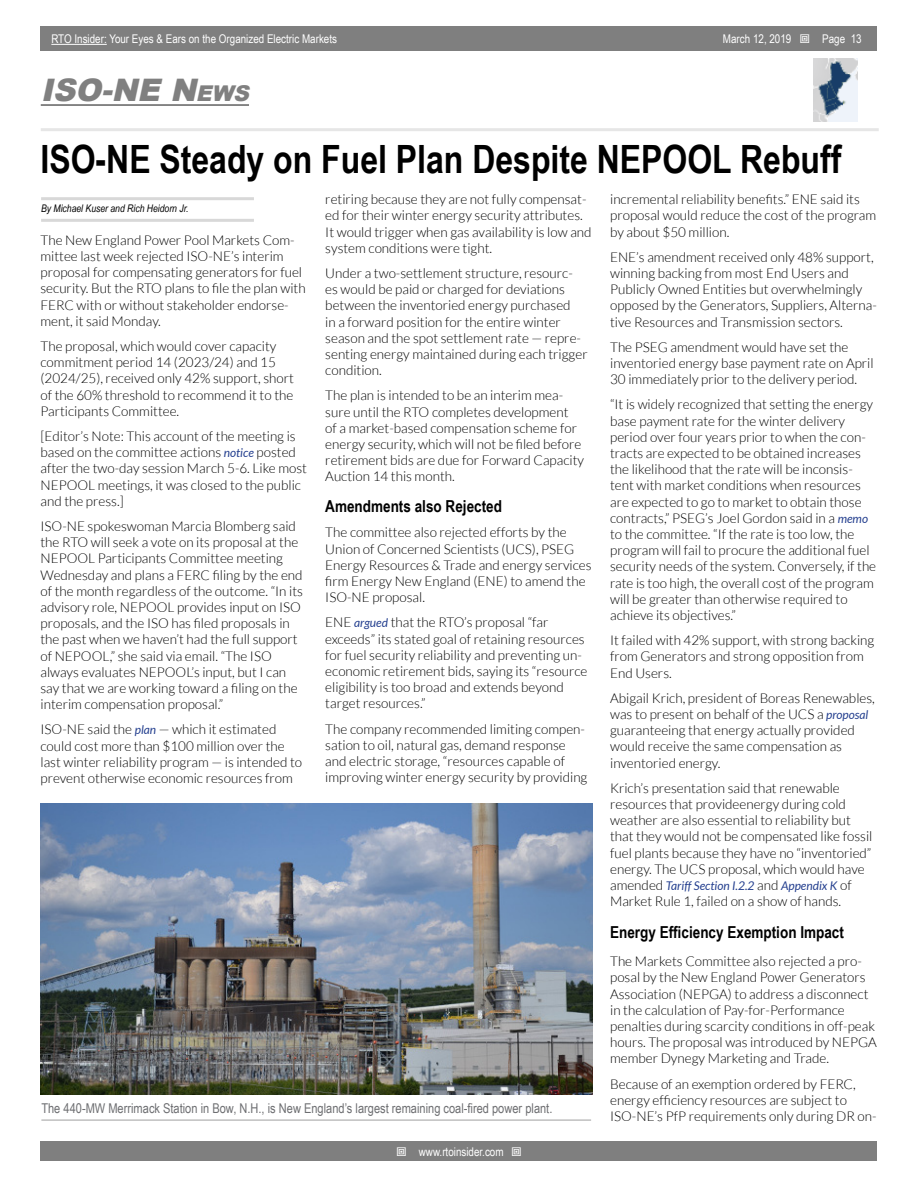
<style>
.page{position:relative;width:918px;height:1188px;background:#fff}
.page>*{position:absolute;margin:0;border:0;box-sizing:border-box;transform-origin:0 0}
.t1{font:700 39px "Arial Narrow";color:#000}
.t2{font:italic 900 31.05px "Arial";color:#808080}
.t3{font:700 16.5px "Arial Narrow";color:#000}
.t4{font:300 13.5px/16.2px "Lato";color:#000}
.t5{font:13.5px "Arial Narrow";color:#6d6e71}
.t6{font:12px "Arial Narrow";color:#fff}
.t7{font:italic 12px "Lato";color:#25408f}
.t8{font:italic 10.5px "Arial Narrow";color:#000}
.s1{font-style:inherit}
.s2{font-size:21.75px}
.s3{font-weight:400;font-style:italic;font-size:12px;color:#25408f}
.s4{font-weight:300;font-style:normal;font-size:13.5px;color:#000}
</style>
<div class="page">
<div style="left:41px;top:1142px;width:836px;height:19px;background:#7f7f7f"></div>
<div style="left:41px;top:27px;width:836px;height:24px;background:#7f7f7f"></div>
<hr style="left:51px;top:44px;width:56px;height:1px;background:#fff">
<hr style="left:41px;top:128px;width:838px;height:3px;background:#e6e6e6">
<hr style="left:41px;top:104px;width:208px;height:2px;background:#808080">
<img style="left:814px;top:58px;width:44px;height:63px">
<hr style="left:41px;top:197px;width:213px;height:3px;background:#d8d8d8">
<hr style="left:41px;top:219px;width:213px;height:3px;background:#d8d8d8">
<img style="left:40px;top:804px;width:552px;height:291px">
<hr style="left:41px;top:1119px;width:550px;height:2px;background:#bfbfbf">
<p class="t6" style="left:51px;top:30px;width:287px">RTO Insider: Your Eyes &amp; Ears on the Organized Electric Markets</p>
<p class="t6" style="left:723px;top:30px;width:70px">March 12, <span class="s1">2019</span></p>
<p class="t6" style="left:822px;top:30px;width:41px">Page 13</p>
<h2 class="t2" style="left:41px;top:68px;width:212px">ISO-NE N<span class="s2">EWS</span></h2>
<h1 class="t1" style="left:40px;top:130px;width:802px">ISO-NE Steady on Fuel Plan Despite NEPOOL Rebuff</h1>
<p class="t8" style="left:41px;top:201px;width:149px">By Michael Kuser and Rich Heidorn Jr.</p>
<p class="t4" style="left:610px;top:191px;width:268px">incremental reliability benefits.” ENE said its proposal would reduce the cost of the program by about $50 million.</p>
<p class="t4" style="left:610px;top:249px;width:268px">ENE’s amendment received only 48% support, winning backing from most End Users and Publicly Owned Entities but overwhelmingly opposed by the Generators, Suppliers, Alterna&shy;tive Resources and Transmission sectors.</p>
<p class="t4" style="left:610px;top:339px;width:265px">The PSEG amendment would have set the inventoried energy base payment rate on April<br>30 immediately prior to the delivery period.</p>
<p class="t4" style="left:610px;top:397px;width:268px">“It is widely recognized that setting the energy base payment rate for the winter delivery period over four years prior to when the con&shy;tracts are expected to be obtained increases the likelihood that the rate will be inconsis&shy;tent with market conditions when resources are expected to go to market to obtain those contracts,” PSEG’s Joel Gordon said in a <span class="s3">memo </span>to the committee. “If the rate is too low, the program will fail to procure the additional fuel security needs of the system. Conversely, if the rate is too high, the overall cost of the program will be greater than otherwise required to achieve its objectives.”</p>
<p class="t4" style="left:610px;top:632px;width:266px">It failed with 42% support, with strong backing from Generators and strong opposition from<br>End Users.</p>
<p class="t4" style="left:610px;top:690px;width:266px">Abigail Krich, president of Boreas Renewables, was to present on behalf of the UCS a <span class="s3">proposal </span>guaranteeing that energy actually provided would receive the same compensation as inventoried energy.</p>
<p class="t4" style="left:610px;top:780px;width:264px">Krich’s presentation said that renewable resources that provideenergy during cold weather are also essential to reliability but that they would not be compensated like fossil fuel plants because they have no “inventoried” energy. The UCS proposal, which would have</p>
<p class="t7" style="left:610px;top:879px;width:243px"><span class="s4">amended</span> Tariff Section I.2.2 <span class="s4">and</span> Appendix K <span class="s4">of</span></p>
<p class="t4" style="left:610px;top:893px;width:233px">Market Rule 1, failed on a show of hands.</p>
<p class="t3" style="left:610px;top:920px;width:235px">Energy Efficiency Exemption Impact</p>
<p class="t4" style="left:610px;top:953px;width:268px">The Markets Committee also rejected a pro&shy;posal by the New England Power Generators Association (NEPGA) to address a disconnect in the calculation of Pay-for-Performance penalties during scarcity conditions in off-peak hours. The proposal was introduced by NEPGA member Dynegy Marketing and Trade.</p>
<p class="t4" style="left:610px;top:1076px;width:268px">Because of an exemption ordered by FERC, energy efficiency resources are subject to<br>ISO-NE’s PfP requirements only during DR on-</p>
<p class="t4" style="left:325px;top:191px;width:268px">retiring because they are not fully compensat&shy;ed for their winter energy security attributes.<br>It would trigger when gas availability is low and system conditions were tight.</p>
<p class="t4" style="left:325px;top:265px;width:264px">Under a two-settlement structure, resourc&shy;es would be paid or charged for deviations between the inventoried energy purchased<br>in a forward position for the entire winter season and the spot settlement rate — repre&shy;senting energy maintained during each trigger condition.</p>
<p class="t4" style="left:325px;top:388px;width:260px">The plan is intended to be an interim mea&shy;sure until the RTO completes development<br>of a market-based compensation scheme for energy security, which will not be filed before retirement bids are due for Forward Capacity Auction 14 this month.</p>
<p class="t3" style="left:325px;top:494px;width:178px">Amendments also Rejected</p>
<p class="t4" style="left:325px;top:524px;width:268px">The committee also rejected efforts by the Union of Concerned Scientists (UCS), PSEG Energy Resources &amp; Trade and energy services firm Energy New England (ENE) to amend the ISO-NE proposal.</p>
<p class="t4" style="left:325px;top:614px;width:264px">ENE <span class="s3">argued</span> that the RTO’s proposal “far exceeds” its stated goal of retaining resources for fuel security reliability and preventing un&shy;economic retirement bids, saying its “resource eligibility is too broad and extends beyond target resources.”</p>
<p class="t4" style="left:325px;top:721px;width:264px">The company recommended limiting compen&shy;sation to oil, natural gas, demand response and electric storage, “resources capable of improving winter energy security by providing</p>
<p class="t4" style="left:40px;top:232px;width:267px">The New England Power Pool Markets Com&shy;mittee last week rejected ISO-NE’s interim proposal for compensating generators for fuel security. But the RTO plans to file the plan with FERC with or without stakeholder endorse&shy;ment, it said Monday.</p>
<p class="t4" style="left:40px;top:338px;width:255px">The proposal, which would cover capacity commitment period 14 (2023/24) and 15 (2024/25), received only 42% support, short of the 60% threshold to recommend it to the Participants Committee.</p>
<p class="t4" style="left:40px;top:428px;width:268px">[Editor’s Note: This account of the meeting is based on the committee actions <span class="s3">notice</span> posted after the two-day session March 5-6. Like most NEPOOL meetings, it was closed to the public and the press.]</p>
<p class="t4" style="left:41px;top:518px;width:264px">ISO-NE spokeswoman Marcia Blomberg said the RTO will seek a vote on its proposal at the NEPOOL Participants Committee meeting Wednesday and plans a FERC filing by the end of the month regardless of the outcome. “In its advisory role, NEPOOL provides input on ISO proposals, and the ISO has filed proposals in the past when we haven’t had the full support of NEPOOL,” she said via email. “The ISO always evaluates NEPOOL’s input, but I can say that we are working toward a filing on the interim compensation proposal.”</p>
<p class="t4" style="left:40px;top:721px;width:263px">ISO-NE said the <span class="s3">plan</span> — which it estimated could cost more than $100 million over the last winter reliability program — is intended to prevent otherwise economic resources from</p>
<p class="t5" style="left:41px;top:1098px;width:513px">The 440-MW Merrimack Station in Bow, N.H., is New England’s largest remaining coal-fired power plant.</p>
<p class="t6" style="left:419px;top:1143px;width:86px">www.rtoinsider.com</p>
</div>
